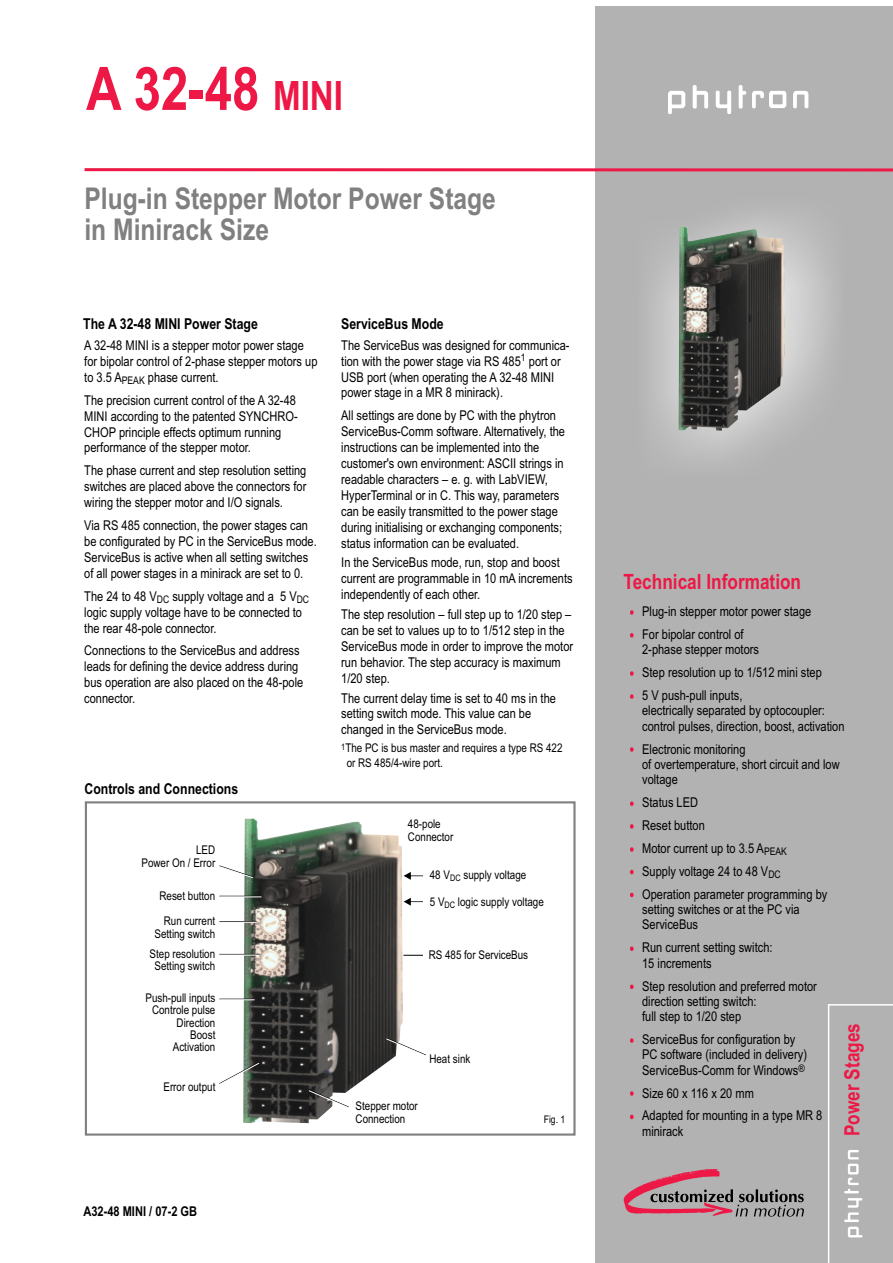
<style>
.page{position:relative;width:893px;height:1263px;background:#fff}
.page>*{position:absolute;margin:0;border:0;box-sizing:border-box;transform-origin:0 0}
.t1{font:700 60px "Arial Narrow";color:#ed1845}
.t2{font:700 30px/30.9px "Arial Narrow";color:#808080}
.t3{font:700 21px "Arial Narrow";color:#ed1845}
.t4{font:700 15px "Arial Narrow";color:#000}
.t5{font:13.5px/15.9px "Arial Narrow";color:#000}
.t6{font:700 13.5px "Arial Narrow";color:#000}
.t7{font:12px/12.3px "Arial Narrow";color:#000}
.t8{font:10.5px "Arial Narrow";color:#000}
.s1{font-size:40.5px}
</style>
<div class="page">
<div style="left:596px;top:6px;width:297px;height:1257px;background:#b2b2b2"></div>
<svg style="left:793px;top:91px;width:15px;height:17px"></svg>
<svg style="left:668px;top:91px;width:17px;height:23px"></svg>
<svg style="left:693px;top:85px;width:15px;height:23px"></svg>
<svg style="left:716px;top:91px;width:15px;height:23px"></svg>
<svg style="left:739px;top:85px;width:7px;height:24px"></svg>
<svg style="left:752px;top:91px;width:34px;height:17px"></svg>
<hr style="left:85px;top:168px;width:808px;height:3px;background:#ed1845">
<svg style="left:624px;top:1169px;width:180px;height:47px;background:#a98990"></svg>
<div style="left:827px;top:1003px;width:66px;height:260px;background:#b2b2b2"></div>
<svg style="left:630px;top:610px;width:4px;height:5px"></svg>
<svg style="left:630px;top:633px;width:4px;height:4px"></svg>
<svg style="left:630px;top:671px;width:4px;height:5px"></svg>
<svg style="left:630px;top:694px;width:4px;height:5px"></svg>
<svg style="left:630px;top:747px;width:4px;height:5px"></svg>
<svg style="left:630px;top:801px;width:4px;height:5px"></svg>
<svg style="left:630px;top:824px;width:4px;height:5px"></svg>
<svg style="left:630px;top:847px;width:4px;height:5px"></svg>
<svg style="left:630px;top:870px;width:4px;height:4px"></svg>
<svg style="left:630px;top:893px;width:4px;height:4px"></svg>
<svg style="left:630px;top:946px;width:4px;height:5px"></svg>
<svg style="left:630px;top:984px;width:4px;height:5px"></svg>
<svg style="left:630px;top:1038px;width:4px;height:5px"></svg>
<svg style="left:630px;top:1091px;width:4px;height:5px"></svg>
<svg style="left:630px;top:1115px;width:4px;height:4px"></svg>
<img style="left:243px;top:818px;width:160px;height:305px">
<hr style="left:219px;top:921px;width:38px;height:1px;background:#000">
<hr style="left:219px;top:954px;width:41px;height:1px;background:#000">
<svg style="left:219px;top:865px;width:35px;height:14px"></svg>
<hr style="left:219px;top:896px;width:42px;height:1px;background:#fff">
<hr style="left:219px;top:922px;width:38px;height:1px;background:#fff">
<hr style="left:219px;top:955px;width:41px;height:1px;background:#fff">
<hr style="left:219px;top:999px;width:36px;height:1px;background:#fff">
<svg style="left:219px;top:1061px;width:41px;height:24px"></svg>
<svg style="left:404px;top:872px;width:19px;height:8px"></svg>
<svg style="left:404px;top:898px;width:19px;height:8px"></svg>
<svg style="left:403px;top:955px;width:20px;height:1px"></svg>
<svg style="left:308px;top:1089px;width:41px;height:20px"></svg>
<svg style="left:385px;top:1037px;width:41px;height:20px"></svg>
<div style="left:85px;top:801px;width:491px;height:334px;border:2px solid #808080"></div>
<img style="left:678px;top:227px;width:107px;height:204px">
<p class="t1" style="left:86px;top:66px;width:259px">A 32-48 <span class="s1">MINI</span></p>
<p class="t2" style="left:84px;top:186px;width:413px">Plug-in Stepper Motor Power Stage in Minirack Size</p>
<p class="t4" style="left:83px;top:318px;width:176px">The A 32-48 MINI Power Stage</p>
<p class="t5" style="left:84px;top:338px;width:235px">A 32-48 MINI is a stepper motor power stage for bipolar control of 2-phase stepper motors up to 3.5 A<sub>PEAK</sub> phase current.</p>
<p class="t5" style="left:84px;top:393px;width:215px">The precision current control of the A 32-48<br>MINI according to the patented SYNCHRO-CHOP principle effects optimum running performance of the stepper motor.</p>
<p class="t5" style="left:84px;top:464px;width:224px;text-align:justify">The phase current and step resolution setting switches are placed above the connectors for wiring the stepper motor and I/O signals.</p>
<p class="t5" style="left:84px;top:519px;width:234px">Via RS 485 connection, the power stages can be configurated by PC in the ServiceBus mode.<br>ServiceBus is active when all setting switches of all power stages in a minirack are set to 0.</p>
<p class="t5" style="left:84px;top:589px;width:226px">The 24 to 48 V<sub>DC</sub> supply voltage and a 5 V<sub>DC </sub>logic supply voltage have to be connected to the rear 48-pole connector.</p>
<p class="t5" style="left:84px;top:644px;width:221px">Connections to the ServiceBus and address leads for defining the device address during bus operation are also placed on the 48-pole connector.</p>
<p class="t4" style="left:84px;top:783px;width:155px">Controls and Connections</p>
<p class="t7" style="left:141px;top:845px;width:75px;text-align:right">LED<br>Power On / Error</p>
<p class="t7" style="left:159px;top:884px;width:57px;line-height:25.8px;text-align:center">Reset button<br>Run current</p>
<p class="t7" style="left:150px;top:924px;width:67px;line-height:20.1px;text-align:center">Setting switch<br>Step resolution</p>
<p class="t7" style="left:155px;top:961px;width:62px">Setting switch</p>
<p class="t7" style="left:145px;top:993px;width:72px;text-align:right">Push-pull inputs<br>Controle pulse<br>Direction<br>Boost<br>Activation</p>
<p class="t7" style="left:163px;top:1081px;width:53px">Error output</p>
<p class="t4" style="left:341px;top:318px;width:104px">ServiceBus Mode</p>
<p class="t5" style="left:341px;top:338px;width:230px">The ServiceBus was designed for communica-</p>
<p class="t8" style="left:521px;top:354px;width:6px">1</p>
<p class="t5" style="left:341px;top:354px;width:221px">tion with the power stage via RS 485 port or<br>USB port (when operating the A 32-48 MINI power stage in a MR 8 minirack).</p>
<p class="t5" style="left:341px;top:409px;width:225px">All settings are done by PC with the phytron ServiceBus-Comm software. Alternatively, the instructions can be implemented into the customer's own environment: ASCII strings in readable characters – e. g. with LabVIEW, HyperTerminal or in C. This way, parameters can be easily transmitted to the power stage during initialising or exchanging components; status information can be evaluated.</p>
<p class="t5" style="left:341px;top:556px;width:233px">In the ServiceBus mode, run, stop and boost current are programmable in 10 mA increments independently of each other.</p>
<p class="t5" style="left:341px;top:608px;width:233px">The step resolution – full step up to 1/20 step – can be set to values up to to 1/512 step in the ServiceBus mode in order to improve the motor run behavior. The step accuracy is maximum 1/20 step.</p>
<p class="t5" style="left:341px;top:691px;width:216px">The current delay time is set to 40 ms in the setting switch mode. This value can be changed in the ServiceBus mode.</p>
<p class="t7" style="left:347px;top:742px;width:217px;line-height:14.1px;text-indent:-5px"><sup>1</sup>The PC is bus master and requires a type RS 422 or RS 485/4-wire port.</p>
<p class="t7" style="left:408px;top:819px;width:47px">48-pole<br>Connector</p>
<p class="t7" style="left:430px;top:869px;width:98px">48 V<sub>DC</sub> supply voltage</p>
<p class="t7" style="left:430px;top:897px;width:116px">5 V<sub>DC</sub> logic supply voltage</p>
<p class="t7" style="left:429px;top:949px;width:101px">RS 485 for ServiceBus</p>
<p class="t7" style="left:429px;top:1054px;width:43px">Heat sink</p>
<p class="t7" style="left:356px;top:1101px;width:64px">Stepper motor<br>Connection</p>
<p class="t8" style="left:544px;top:1115px;width:23px">Fig. 1</p>
<p class="t6" style="left:83px;top:1206px;width:115px">A32-48 MINI / 07-2 GB</p>
<p class="t3" style="left:623px;top:574px;width:179px">Technical Information</p>
<p class="t5" style="left:642px;top:601px;width:171px;line-height:23px">Plug-in stepper motor power stage<br>For bipolar control of</p>
<p class="t5" style="left:642px;top:639px;width:181px;line-height:23px">2-phase stepper motors<br>Step resolution up to 1/512 mini step<br>5 V push-pull inputs,</p>
<p class="t5" style="left:642px;top:704px;width:204px;line-height:15.3px">electrically separated by optocoupler: control pulses, direction, boost, activation</p>
<p class="t5" style="left:642px;top:742px;width:199px;line-height:15.3px">Electronic monitoring<br>of overtemperature, short circuit and low voltage</p>
<p class="t5" style="left:642px;top:792px;width:187px;line-height:23px">Status LED<br>Reset button<br>Motor current up to 3.5 A<sub>PEAK<br></sub>Supply voltage 24 to 48 V<sub>DC<br></sub>Operation parameter programming by</p>
<p class="t5" style="left:642px;top:903px;width:159px;line-height:15.3px">setting switches or at the PC via<br>ServiceBus</p>
<p class="t5" style="left:642px;top:941px;width:132px;line-height:15.3px">Run current setting switch:<br>15 increments</p>
<p class="t5" style="left:642px;top:979px;width:176px;line-height:15.3px">Step resolution and preferred motor direction setting switch:<br>full step to 1/20 step</p>
<p class="t5" style="left:642px;top:1033px;width:166px;line-height:15.3px">ServiceBus for configuration by<br>PC software (included in delivery)<br>ServiceBus-Comm for Windows<sup>®</sup></p>
<p class="t5" style="left:642px;top:1082px;width:182px;line-height:23px">Size 60 x 116 x 20 mm<br>Adapted for mounting in a type MR 8</p>
<p class="t5" style="left:642px;top:1124px;width:43px">minirack</p>
<p class="t3" style="left:844px;top:1136px;width:114px;rotate:-90deg">Power Stages</p>
</div>
